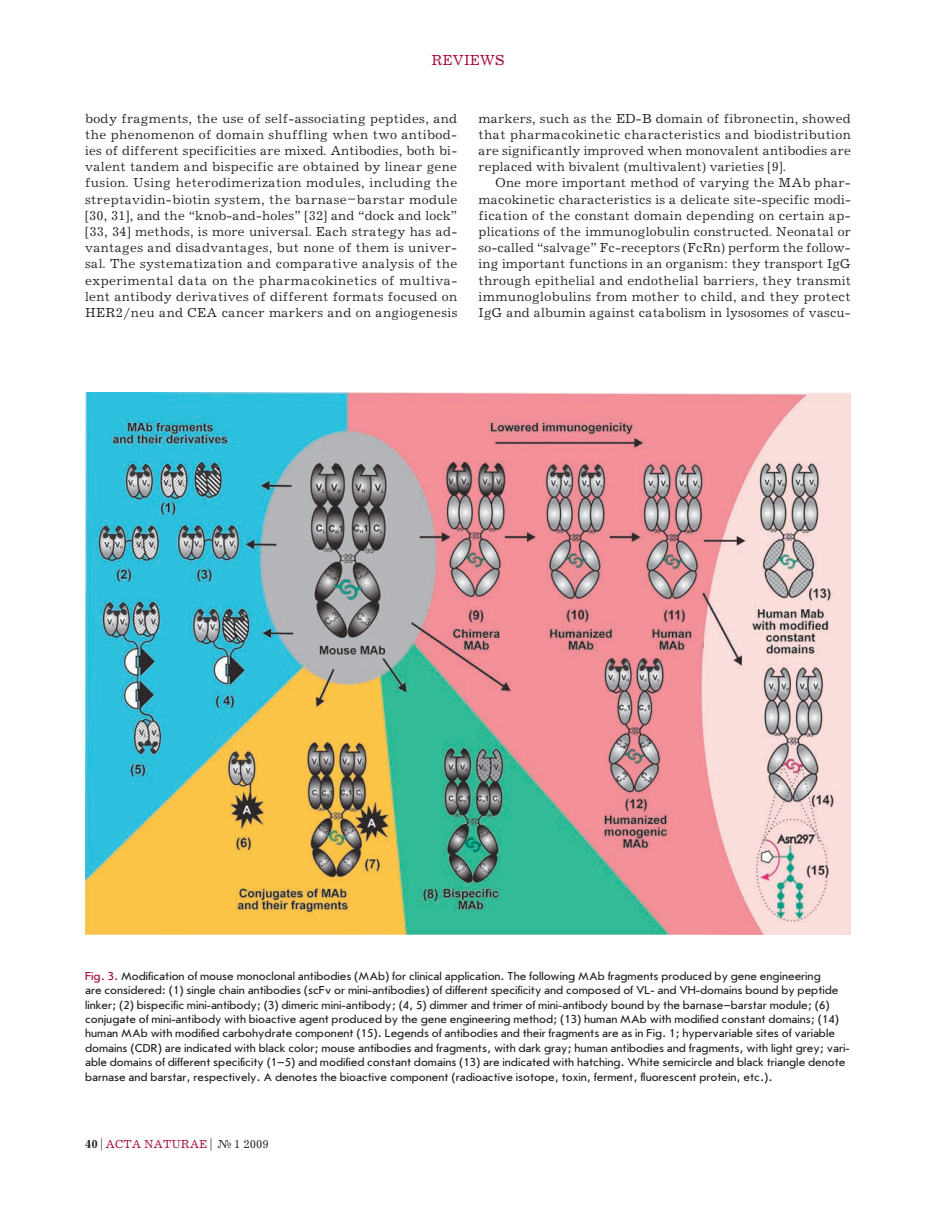
<style>
.page{position:relative;width:936px;height:1212px;background:#fff}
.page>*{position:absolute;margin:0;border:0;box-sizing:border-box;transform-origin:0 0}
.t1{font:15px "Journal C";color:#a50231}
.t2{font:13.5px/16.2px "Journal C";letter-spacing:.01em;color:#231f20;text-align:justify}
.t3{font:12px/14.4px "Journal Sans C";color:#231f20}
.t4{font:12px "Journal C";color:#a50231}
.s1{color:#a50231}
.s2{font-weight:700;color:#231f20}
.s3{color:#231f20}
</style>
<div class="page">
<img style="left:85px;top:393px;width:765px;height:541px">
<p class="t1" style="left:431px;top:52px;width:74px">REVIEWS</p>
<p class="t2" style="left:85px;top:110px;width:374px">body fragments, the use of self-associating peptides, and the phenomenon of domain shuffling when two antibod&shy;ies of different specificities are mixed. Antibodies, both bi&shy;valent tandem and bispecific are obtained by linear gene fusion. Using heterodimerization modules, including the streptavidin-biotin system, the barnase–barstar module [30, 31], and the “knob-and-holes” [32] and “dock and lock” [33, 34] methods, is more universal. Each strategy has ad&shy;vantages and disadvantages, but none of them is univer&shy;sal. The systematization and comparative analysis of the experimental data on the pharmacokinetics of multiva&shy;lent antibody derivatives of different formats focused on HER 2/neu and CEA cancer markers and on angiogenesis</p>
<p class="t2" style="left:478px;top:110px;width:374px">markers, such as the ED-B domain of fibronectin, showed that pharmacokinetic characteristics and biodistribution are significantly improved when monovalent antibodies are replaced with bivalent (multivalent) varieties [9].</p>
<p class="t2" style="left:478px;top:175px;width:374px;text-indent:17px">One more important method of varying the MAb phar&shy;macokinetic characteristics is a delicate site-specific modi&shy;fication of the constant domain depending on certain ap&shy;plications of the immunoglobulin constructed. Neonatal or so-called “salvage” Fc-receptors (FcRn) perform the follow&shy;ing important functions in an organism: they transport IgG through epithelial and endothelial barriers, they transmit immunoglobulins from mother to child, and they protect IgG and albumin against catabolism in lysosomes of vascu-</p>
<p class="t3" style="left:85px;top:969px;width:766px"><span class="s1">Fig. 3.</span> Modification of mouse monoclonal antibodies (MAb) for clinical application. The following MAb fragments produced by gene engineering<br>are considered: (1) single chain antibodies (scFv or mini-antibodies) of different specificity and composed of VL- and VH-domains bound by peptide linker; (2) bispecific mini-antibody; (3) dimeric mini-antibody; (4, 5) dimmer and trimer of mini-antibody bound by the barnase–barstar module; (6) conjugate of mini-antibody with bioactive agent produced by the gene engineering method; (13) human MAb with modified constant domains; (14) human MAb with modified carbohydrate component (15). Legends of antibodies and their fragments are as in Fig. 1; hypervariable sites of variable domains (CDR) are indicated with black color; mouse antibodies and fragments, with dark gray; human antibodies and fragments, with light grey; vari‑ able domains of different specificity (1–5) and modified constant domains (13) are indicated with hatching. White semicircle and black triangle denote barnase and barstar, respectively. А denotes the bioactive component (radioactive isotope, toxin, ferment, fluorescent protein, etc.).</p>
<p class="t4" style="left:85px;top:1137px;width:185px"><span class="s2">40</span> <span class="s3">|</span> Acta naturae <span class="s3">| № 1 2009</span></p>
</div>
